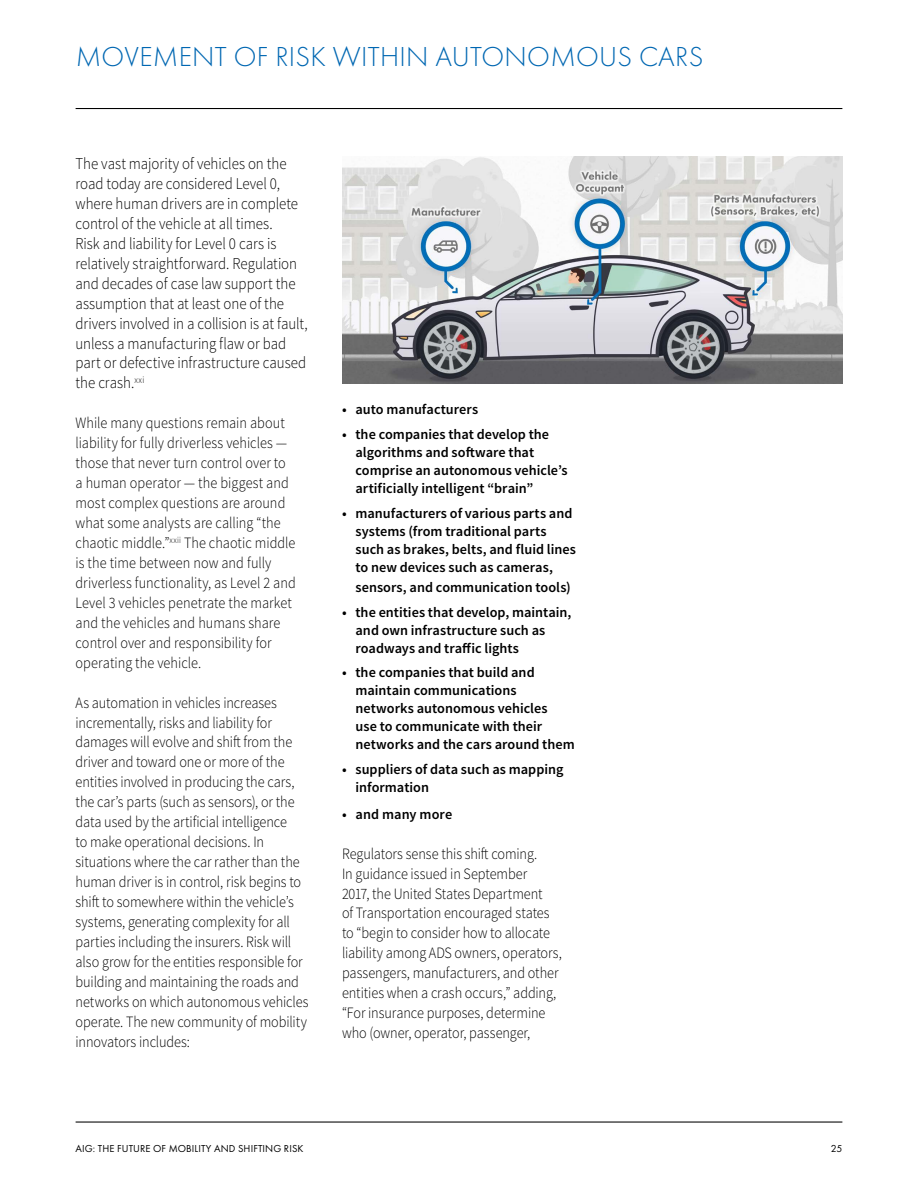
<style>
.page{position:relative;width:918px;height:1188px;background:#fff}
.page>*{position:absolute;margin:0;border:0;box-sizing:border-box;transform-origin:0 0}
.t1{font:300 28.5px "Futura PT";letter-spacing:.01em;color:#0067b2}
.t2{font:300 16.5px/20px "Source Sans Pro";letter-spacing:-.005em;color:#000;scale:.9 1}
.t3{font:300 15.75px/20px "Source Sans Pro";letter-spacing:-.005em;color:#000;scale:.9 1}
.t4{font:600 14.25px/18px "Source Sans Pro";color:#000}
.t5{font:10.5px "Futura PT";letter-spacing:.01em;color:#000}
</style>
<div class="page">
<hr style="left:76px;top:108px;width:766px;height:1px;background:#000">
<hr style="left:76px;top:1122px;width:766px;height:1px;background:#000">
<img style="left:342px;top:157px;width:500px;height:226px">
<h1 class="t1" style="left:76px;top:40px;width:629px">MOVEMENT OF RISK WITHIN AUTONOMOUS CARS</h1>
<p class="t2" style="left:76px;top:154px;width:259px">The vast majority of vehicles on the road today are considered Level 0, where human drivers are in complete control of the vehicle at all times.<br>Risk and liability for Level 0 cars is relatively straightforward. Regulation and decades of case law support the assumption that at least one of the drivers involved in a collision is at fault, unless a manufacturing flaw or bad part or defective infrastructure caused the crash.<sup>xxi</sup></p>
<p class="t3" style="left:76px;top:413px;width:246px">While many questions remain about liability for fully driverless vehicles — those that never turn control over to a human operator — the biggest and most complex questions are around what some analysts are calling “the chaotic middle.”<sup>xxii</sup> The chaotic middle is the time between now and fully driverless functionality, as Level 2 and Level 3 vehicles penetrate the market and the vehicles and humans share control over and responsibility for operating the vehicle.</p>
<p class="t3" style="left:76px;top:692px;width:260px">As automation in vehicles increases incrementally, risks and liability for damages will evolve and shift from the driver and toward one or more of the entities involved in producing the cars, the car’s parts (such as sensors), or the data used by the artificial intelligence<br>to make operational decisions. In situations where the car rather than the human driver is in control, risk begins to shift to somewhere within the vehicle’s systems, generating complexity for all parties including the insurers. Risk will also grow for the entities responsible for building and maintaining the roads and networks on which autonomous vehicles operate. The new community of mobility innovators includes:</p>
<p class="t4" style="left:342px;top:401px;width:138px">• auto manufacturers</p>
<p class="t4" style="left:355px;top:426px;width:214px;text-indent:-13px">• the companies that develop the algorithms and software that comprise an autonomous vehicle’s artificially intelligent “brain”</p>
<p class="t4" style="left:355px;top:504px;width:222px;text-indent:-13px">• manufacturers of various parts and systems (from traditional parts such as brakes, belts, and fluid lines to new devices such as cameras,</p>
<p class="t4" style="left:355px;top:578px;width:217px">sensors, and communication tools)</p>
<p class="t4" style="left:355px;top:603px;width:217px;text-indent:-13px">• the entities that develop, maintain, and own infrastructure such as roadways and traffic lights</p>
<p class="t4" style="left:355px;top:664px;width:221px;text-indent:-13px">• the companies that build and maintain communications networks autonomous vehicles<br>use to communicate with their networks and the cars around them</p>
<p class="t4" style="left:355px;top:761px;width:210px;text-indent:-13px">• suppliers of data such as mapping information</p>
<p class="t4" style="left:342px;top:805px;width:112px">• and many more</p>
<p class="t3" style="left:342px;top:844px;width:246px">Regulators sense this shift coming.<br>In guidance issued in September<br>2017, the United States Department<br>of Transportation encouraged states to “begin to consider how to allocate liability among ADS owners, operators, passengers, manufacturers, and other entities when a crash occurs,” adding, “For insurance purposes, determine who (owner, operator, passenger,</p>
<p class="t5" style="left:76px;top:1142px;width:229px">AIG: THE FUTURE OF MOBILITY AND SHIFTING RISK</p>
<p class="t5" style="left:831px;top:1142px;width:13px">25</p>
</div>
